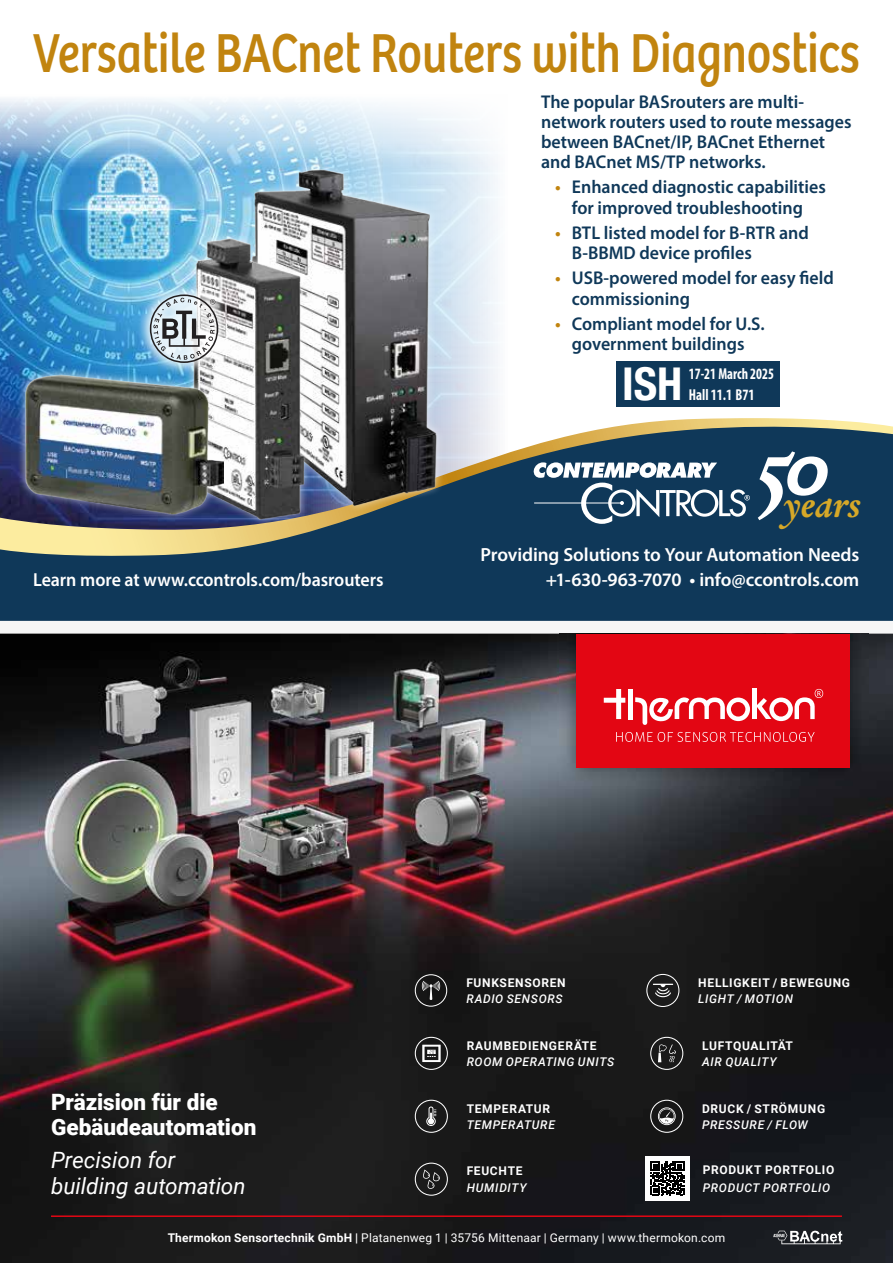
<style>
.page{position:relative;width:893px;height:1263px;background:#fff}
.page>*{position:absolute;margin:0;border:0;box-sizing:border-box;transform-origin:0 0}
.t1{font:italic 90.45px "Drummond Variable";color:#fff;scale:1.04 1}
.t2{font:56.85px "Bree";color:#c1840f;scale:.82 1}
.t3{font:700 condensed 45.15px "Helvetica Neue";color:#fff}
.t4{font:italic 40.5px "Drummond Variable";letter-spacing:-.015em;color:#d6a828;scale:.91 1}
.t5{font:900 22.5px/25.5px "Roboto";color:#fff}
.t6{font:italic 22.5px/25.5px "Roboto";color:#fff}
.t7{font:600 19.05px "Myriad Pro";letter-spacing:-.005em;color:#fff}
.t8{font:600 18.9px "Myriad Pro";letter-spacing:-.005em;color:#fff;scale:.95 1}
.t9{font:600 18.45px/20.2px "Myriad Pro";color:#0f3859}
.t10{font:700 condensed 15.75px "Myriad Pro";color:#fff;scale:.88 1}
.t11{font:700 condensed 15.75px "Myriad Pro";color:#fff;scale:.9 1}
.t12{font:700 12px "Roboto";letter-spacing:.055em;color:#fff}
.t13{font:italic 500 12px "Roboto";letter-spacing:.055em;color:#fff}
.t14{font:12px "Roboto";letter-spacing:.015em;color:#fff}
.s1{color:#c1840f}
.s2{font-weight:700}
</style>
<div class="page">
<img style="left:0;top:170px;width:237px;height:248px">
<svg style="left:0;top:98px;width:498px;height:72px;background:#c0dcee"></svg>
<div style="left:0;top:557px;width:893px;height:64px;background:#0f3859"></div>
<svg style="left:0;top:418px;width:893px;height:139px;background:#4c636c"></svg>
<div style="left:16px;top:14px;width:860px;height:91px;background:#fff"></div>
<img style="left:237px;top:163px;width:216px;height:348px">
<div style="left:181px;top:230px;width:132px;height:297px;background:#fff;opacity:.75"></div>
<img style="left:188px;top:237px;width:119px;height:284px">
<div style="left:137px;top:281px;width:95px;height:95px;background:#fff;opacity:.87"></div>
<svg style="left:150px;top:294px;width:68px;height:69px;background:#afb8be"></svg>
<div style="left:17px;top:366px;width:215px;height:156px;background:#fff;opacity:.75"></div>
<img style="left:26px;top:374px;width:198px;height:140px">
<svg style="left:534px;top:462px;width:216px;height:62px"></svg>
<div style="left:616px;top:362px;width:164px;height:45px;background:#0f3859"></div>
<img style="left:0;top:634px;width:893px;height:629px">
<div style="left:415px;top:1162px;width:33px;height:34px;border:1px solid #fff;border-radius:50%"></div>
<svg style="left:423px;top:1169px;width:17px;height:20px"></svg>
<div style="left:650px;top:1100px;width:33px;height:33px;border:1px solid #fff;border-radius:50%"></div>
<svg style="left:658px;top:1107px;width:18px;height:18px"></svg>
<div style="left:415px;top:974px;width:32px;height:33px;border:1px solid #fff;border-radius:50%"></div>
<svg style="left:422px;top:981px;width:18px;height:19px"></svg>
<div style="left:415px;top:1037px;width:33px;height:33px;border:1px solid #fff;border-radius:50%"></div>
<svg style="left:422px;top:1045px;width:19px;height:17px"></svg>
<div style="left:415px;top:1100px;width:33px;height:33px;border:1px solid #fff;border-radius:50%"></div>
<svg style="left:426px;top:1106px;width:10px;height:20px"></svg>
<div style="left:650px;top:1037px;width:33px;height:33px;border:1px solid #fff;border-radius:50%"></div>
<svg style="left:658px;top:1044px;width:18px;height:18px"></svg>
<div style="left:646px;top:974px;width:33px;height:33px;border:1px solid #fff;border-radius:50%"></div>
<svg style="left:653px;top:984px;width:20px;height:13px"></svg>
<hr style="left:51px;top:1215px;width:791px;height:2px;background:#e30613">
<svg style="left:773px;top:1231px;width:69px;height:13px"></svg>
<img style="left:559px;top:634px;width:309px;height:151px">
<div style="left:577px;top:634px;width:273px;height:133px;background:#e30613"></div>
<div style="left:628px;top:689px;width:5px;height:30px;background:#fff"></div>
<svg style="left:604px;top:689px;width:21px;height:30px"></svg>
<div style="left:752px;top:689px;width:5px;height:30px;background:#fff"></div>
<svg style="left:635px;top:697px;width:115px;height:28px"></svg>
<svg style="left:757px;top:689px;width:66px;height:32px"></svg>
<svg style="left:616px;top:732px;width:199px;height:10px"></svg>
<div style="left:645px;top:1156px;width:45px;height:44px;background:#fff"></div>
<svg style="left:650px;top:1161px;width:34px;height:34px"></svg>
<h2 class="t2" style="left:33px;top:10px;width:1010px">Versatile BACnet Routers with Diagnostics</h2>
<p class="t9" style="left:541px;top:91px;width:312px">The popular BASrouters are multi&shy;network routers used to route messages between BACnet/IP, BACnet Ethernet and BACnet MS/TP networks.</p>
<p class="t9" style="left:555px;top:177px;width:272px;text-align:center"><span class="s1">•</span> Enhanced diagnostic capabilities for improved troubleshooting</p>
<p class="t9" style="left:572px;top:222px;width:238px;text-indent:-17px"><span class="s1">•</span> BTL listed model for B-RTR and<br>B-BBMD device profiles</p>
<p class="t9" style="left:572px;top:268px;width:263px;text-indent:-17px"><span class="s1">•</span> USB-powered model for easy field commissioning</p>
<p class="t9" style="left:555px;top:313px;width:211px;text-align:center"><span class="s1">•</span> Compliant model for U.S. government buildings</p>
<h3 class="t3" style="left:622px;top:347px;width:62px">ISH</h3>
<p class="t10" style="left:689px;top:364px;width:98px">17-21 March 2025</p>
<p class="t11" style="left:689px;top:385px;width:74px">Hall 11.1 B71</p>
<h1 class="t1" style="left:757px;top:404px;width:72px">50</h1>
<h3 class="t4" style="left:783px;top:476px;width:87px">years</h3>
<p class="t7" style="left:480px;top:543px;width:381px">Providing Solutions to Your Automation Needs</p>
<p class="t8" style="left:33px;top:568px;width:370px">Learn more at www.ccontrols.com/basrouters</p>
<p class="t7" style="left:546px;top:568px;width:315px">+1-630-963-7070 • info@ccontrols.com</p>
<p class="t5" style="left:51px;top:1088px;width:207px">Präzision für die<br>Gebäudeautomation</p>
<p class="t6" style="left:51px;top:1147px;width:196px">Precision for building automation</p>
<p class="t12" style="left:466px;top:974px;width:101px">FUNKSENSOREN</p>
<p class="t13" style="left:466px;top:990px;width:98px">RADIO SENSORS</p>
<p class="t12" style="left:467px;top:1037px;width:132px">RAUMBEDIENGERÄTE</p>
<p class="t13" style="left:467px;top:1053px;width:149px">ROOM OPERATING UNITS</p>
<p class="t12" style="left:467px;top:1100px;width:85px">TEMPERATUR</p>
<p class="t13" style="left:467px;top:1116px;width:90px">TEMPERATURE</p>
<p class="t12" style="left:467px;top:1163px;width:57px">FEUCHTE</p>
<p class="t13" style="left:467px;top:1179px;width:62px">HUMIDITY</p>
<p class="t12" style="left:698px;top:974px;width:153px">HELLIGKEIT / BEWEGUNG</p>
<p class="t13" style="left:698px;top:990px;width:96px">LIGHT / MOTION</p>
<p class="t12" style="left:702px;top:1037px;width:92px">LUFTQUALITÄT</p>
<p class="t13" style="left:702px;top:1053px;width:76px">AIR QUALITY</p>
<p class="t12" style="left:702px;top:1100px;width:125px">DRUCK / STRÖMUNG</p>
<p class="t13" style="left:702px;top:1116px;width:107px">PRESSURE / FLOW</p>
<p class="t12" style="left:703px;top:1161px;width:133px">PRODUKT PORTFOLIO</p>
<p class="t13" style="left:703px;top:1179px;width:129px">PRODUCT PORTFOLIO</p>
<p class="t14" style="left:168px;top:1229px;width:559px"><span class="s2">Thermokon Sensortechnik GmbH |</span> Platanenweg 1 | 35756 Mittenaar | Germany | www.thermokon.com</p>
</div>
